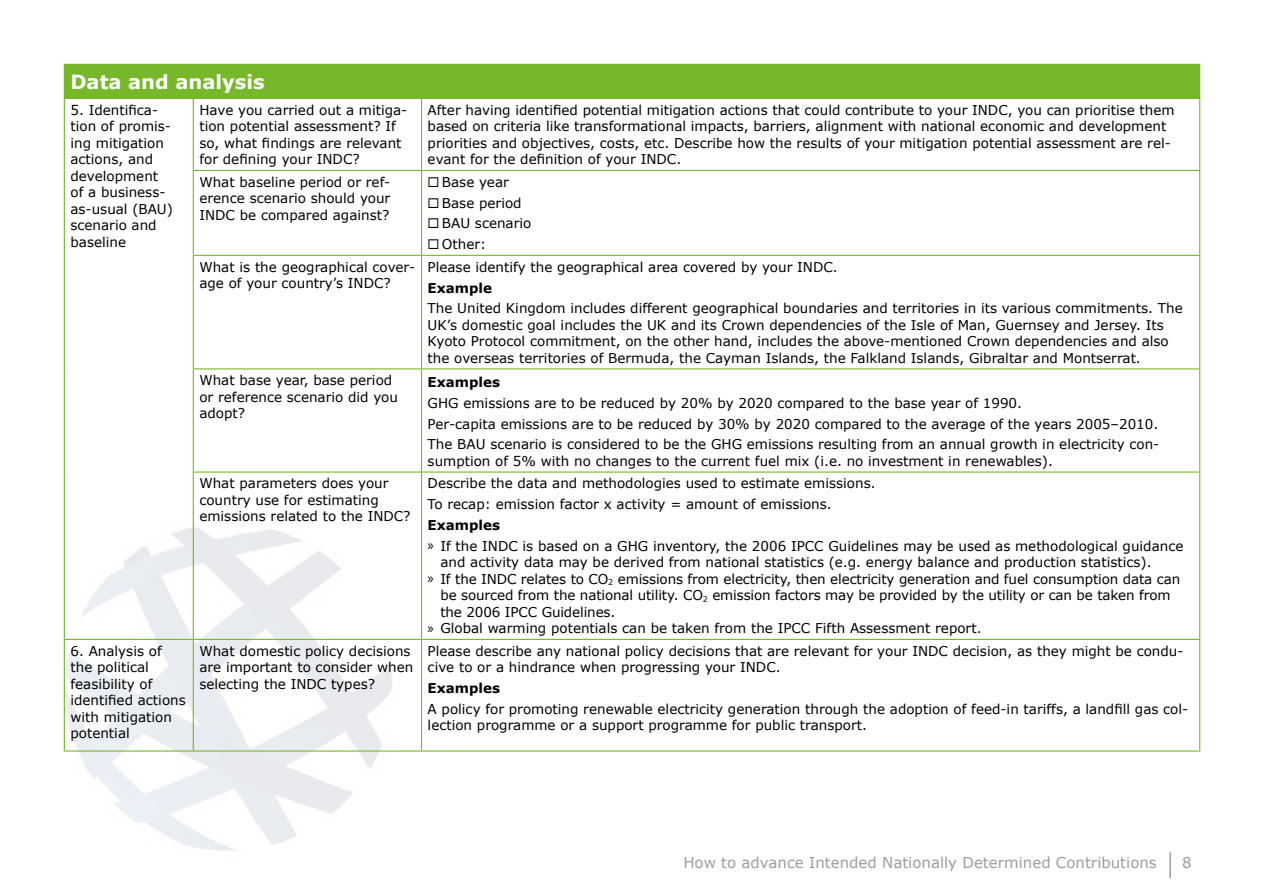
<style>
.page{position:relative;width:1263px;height:893px;background:#fff}
.page>*{position:absolute;margin:0;border:0;box-sizing:border-box;transform-origin:0 0}
.t1{font:700 19.5px "Verdana";color:#fff}
.t2{font:15px "Verdana";color:#9d9d9c}
.t3{font:13.5px/16.5px "Verdana";color:#000}
.t4{font:700 13.5px "Verdana";color:#000}
.s1{font-weight:700}
.s2{font-family:"Myriad Pro";font-size:15px}
</style>
<div class="page">
<hr style="left:1169px;top:852px;width:2px;height:26px;background:#9d9d9c">
<img style="left:63px;top:438px;width:422px;height:413px">
<div style="left:64px;top:64px;width:1136px;height:34px;background:#76b82a"></div>
<hr style="left:64px;top:98px;width:129px;height:1px;background:#76b82a">
<hr style="left:64px;top:99px;width:1px;height:71px;background:#76b82a">
<hr style="left:193px;top:98px;width:228px;height:1px;background:#76b82a">
<hr style="left:193px;top:99px;width:1px;height:71px;background:#76b82a">
<hr style="left:421px;top:98px;width:779px;height:1px;background:#76b82a">
<hr style="left:421px;top:99px;width:1px;height:71px;background:#76b82a">
<hr style="left:1199px;top:99px;width:1px;height:71px;background:#76b82a">
<hr style="left:64px;top:170px;width:1px;height:85px;background:#76b82a">
<hr style="left:193px;top:170px;width:228px;height:1px;background:#76b82a">
<hr style="left:193px;top:171px;width:1px;height:84px;background:#76b82a">
<hr style="left:421px;top:170px;width:779px;height:1px;background:#76b82a">
<hr style="left:421px;top:171px;width:1px;height:84px;background:#76b82a">
<hr style="left:1199px;top:171px;width:1px;height:84px;background:#76b82a">
<hr style="left:64px;top:255px;width:1px;height:114px;background:#76b82a">
<hr style="left:193px;top:255px;width:228px;height:1px;background:#76b82a">
<hr style="left:193px;top:256px;width:1px;height:112px;background:#76b82a">
<hr style="left:421px;top:255px;width:779px;height:1px;background:#76b82a">
<hr style="left:421px;top:256px;width:1px;height:112px;background:#76b82a">
<hr style="left:1199px;top:256px;width:1px;height:112px;background:#76b82a">
<hr style="left:64px;top:369px;width:1px;height:103px;background:#76b82a">
<hr style="left:193px;top:368px;width:228px;height:1px;background:#76b82a">
<hr style="left:193px;top:369px;width:1px;height:102px;background:#76b82a">
<hr style="left:421px;top:368px;width:779px;height:1px;background:#76b82a">
<hr style="left:421px;top:369px;width:1px;height:102px;background:#76b82a">
<hr style="left:1199px;top:369px;width:1px;height:102px;background:#76b82a">
<hr style="left:64px;top:472px;width:1px;height:167px;background:#76b82a">
<hr style="left:193px;top:471px;width:228px;height:2px;background:#76b82a">
<hr style="left:193px;top:473px;width:1px;height:166px;background:#76b82a">
<hr style="left:421px;top:471px;width:779px;height:2px;background:#76b82a">
<hr style="left:421px;top:473px;width:1px;height:166px;background:#76b82a">
<hr style="left:1199px;top:473px;width:1px;height:166px;background:#76b82a">
<hr style="left:64px;top:639px;width:129px;height:1px;background:#76b82a">
<hr style="left:64px;top:640px;width:1px;height:110px;background:#76b82a">
<hr style="left:193px;top:639px;width:228px;height:1px;background:#76b82a">
<hr style="left:193px;top:640px;width:1px;height:110px;background:#76b82a">
<hr style="left:421px;top:639px;width:779px;height:1px;background:#76b82a">
<hr style="left:421px;top:640px;width:1px;height:110px;background:#76b82a">
<hr style="left:1199px;top:640px;width:1px;height:110px;background:#76b82a">
<hr style="left:64px;top:750px;width:129px;height:2px;background:#76b82a">
<hr style="left:193px;top:750px;width:228px;height:2px;background:#76b82a">
<hr style="left:421px;top:750px;width:779px;height:2px;background:#76b82a">
<h1 class="t1" style="left:70px;top:68px;width:196px">Data and analysis</h1>
<p class="t3" style="left:70px;top:102px;width:104px">5. Identifica&shy;tion of promis&shy;ing mitigation actions, and development of a business&shy;as-usual (BAU) scenario and baseline</p>
<p class="t3" style="left:199px;top:101px;width:209px">Have you carried out a mitiga&shy;tion potential assessment? If so, what findings are relevant for defining your INDC?</p>
<p class="t3" style="left:428px;top:101px;width:748px">After having identified potential mitigation actions that could contribute to your INDC, you can prioritise them based on criteria like transformational impacts, barriers, alignment with national economic and development priorities and objectives, costs, etc. Describe how the results of your mitigation potential assessment are rel&shy;evant for the definition of your INDC.</p>
<p class="t3" style="left:199px;top:174px;width:192px;text-align:justify">What baseline period or ref&shy;erence scenario should your INDC be compared against?</p>
<p class="t3" style="left:428px;top:174px;width:83px">◻ Base year</p>
<p class="t3" style="left:428px;top:194px;width:95px">◻ Base period</p>
<p class="t3" style="left:428px;top:215px;width:105px">◻ BAU scenario</p>
<p class="t3" style="left:428px;top:236px;width:60px">◻ Other:</p>
<p class="t3" style="left:199px;top:258px;width:217px">What is the geographical cover&shy;age of your country’s INDC?</p>
<p class="t3" style="left:428px;top:258px;width:412px">Please identify the geographical area covered by your INDC.</p>
<p class="t4" style="left:428px;top:278px;width:66px">Example</p>
<p class="t3" style="left:428px;top:300px;width:757px">The United Kingdom includes different geographical boundaries and territories in its various commitments. The UK’s domestic goal includes the UK and its Crown dependencies of the Isle of Man, Guernsey and Jersey. Its Kyoto Protocol commitment, on the other hand, includes the above-mentioned Crown dependencies and also the overseas territories of Bermuda, the Cayman Islands, the Falkland Islands, Gibraltar and Montserrat.</p>
<p class="t3" style="left:199px;top:372px;width:200px">What base year, base period or reference scenario did you adopt?</p>
<p class="t4" style="left:428px;top:373px;width:74px">Examples</p>
<p class="t3" style="left:428px;top:392px;width:733px;line-height:20.7px">GHG emissions are to be reduced by 20% by 2020 compared to the base year of 1990.<br>Per-capita emissions are to be reduced by 30% by 2020 compared to the average of the years 2005–2010.<br>The BAU scenario is considered to be the GHG emissions resulting from an annual growth in electricity con-</p>
<p class="t3" style="left:428px;top:453px;width:627px">sumption of 5% with no changes to the current fuel mix (i.e. no investment in renewables).</p>
<p class="t3" style="left:199px;top:475px;width:213px">What parameters does your country use for estimating emissions related to the INDC?</p>
<p class="t3" style="left:428px;top:473px;width:449px;line-height:20.7px">Describe the data and methodologies used to estimate emissions.<br>To recap: emission factor x activity = amount of emissions.</p>
<p class="t3" style="left:428px;top:514px;width:757px;line-height:20.9px"><span class="s1">Examples<br></span><span class="s2">»</span> If the INDC is based on a GHG inventory, the 2006 IPCC Guidelines may be used as methodological guidance</p>
<p class="t3" style="left:440px;top:554px;width:713px">and activity data may be derived from national statistics (e.g. energy balance and production statistics).</p>
<p class="t3" style="left:428px;top:570px;width:754px"><span class="s2">»</span> If the INDC relates to CO<sub>2</sub> emissions from electricity, then electricity generation and fuel consumption data can</p>
<p class="t3" style="left:440px;top:587px;width:732px">be sourced from the national utility. CO<sub>2</sub> emission factors may be provided by the utility or can be taken from</p>
<p class="t3" style="left:440px;top:603px;width:177px">the 2006 IPCC Guidelines.</p>
<p class="t3" style="left:428px;top:620px;width:555px"><span class="s2">»</span> Global warming potentials can be taken from the IPCC Fifth Assessment report.</p>
<p class="t3" style="left:70px;top:642px;width:117px">6. Analysis of the political feasibility of identified actions with mitigation potential</p>
<p class="t3" style="left:199px;top:642px;width:215px">What domestic policy decisions are important to consider when selecting the INDC types?</p>
<p class="t3" style="left:428px;top:642px;width:757px">Please describe any national policy decisions that are relevant for your INDC decision, as they might be condu&shy;cive to or a hindrance when progressing your INDC.</p>
<p class="t4" style="left:428px;top:679px;width:74px">Examples</p>
<p class="t3" style="left:428px;top:700px;width:762px">A policy for promoting renewable electricity generation through the adoption of feed-in tariffs, a landfill gas col&shy;lection programme or a support programme for public transport.</p>
<p class="t2" style="left:683px;top:852px;width:475px">How to advance Intended Nationally Determined Contributions</p>
<p class="t2" style="left:1182px;top:852px;width:11px">8</p>
</div>
